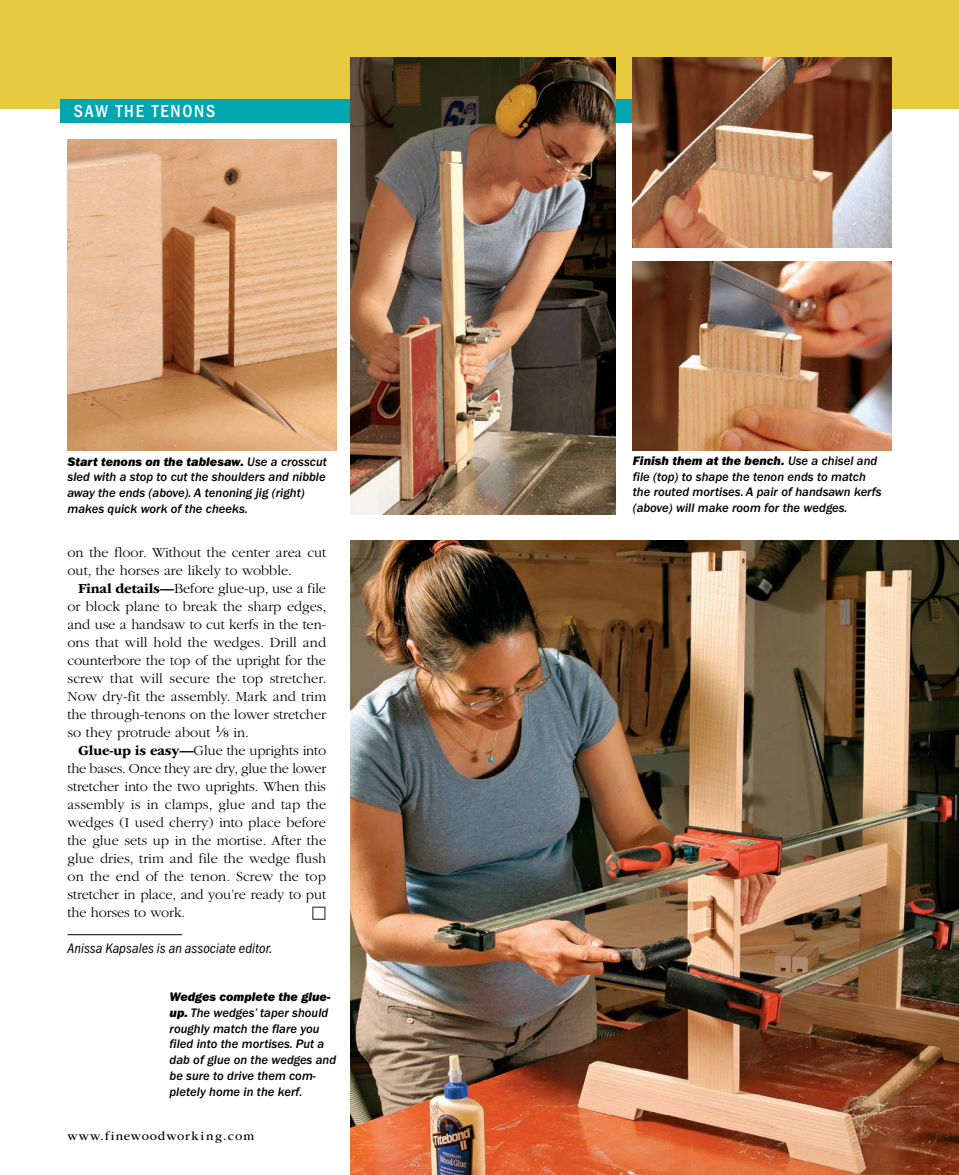
<style>
.page{position:relative;width:959px;height:1175px;background:#fff}
.page>*{position:absolute;margin:0;border:0;box-sizing:border-box;transform-origin:0 0}
.t1{font:500 condensed 18px "ITC Franklin Gothic Std";letter-spacing:.1em;color:#fff}
.t2{font:300 14.4px/18px "ITC Garamond Std";color:#000;text-align:justify}
.t3{font:14.4px "European Pi Std 3";color:#000}
.t4{font:italic condensed 14.25px "ITC Franklin Gothic Std";letter-spacing:.005em;color:#000}
.t5{font:12.75px/15.8px "ITC Franklin Gothic Std Med It";color:#000}
.t6{font:12.75px "ITC Franklin Gothic Std Hvy It";color:#000}
.t7{font:12.75px "ITC Garamond Std";letter-spacing:.09em;color:#000}
.s1{font-family:"ITC Franklin Gothic Std Med It"}
.s2{font-weight:700}
.s3{font-weight:400}
.s4{font-weight:400;font-size:10.05px}
.s5{font-family:"ITC Franklin Gothic Std Hvy It"}
</style>
<div class="page">
<img style="left:350px;top:540px;width:608px;height:634px">
<div style="left:0;top:0;width:958px;height:109px;background:#e8ca40"></div>
<hr style="left:68px;top:934px;width:114px;height:1px;background:#000">
<img style="left:68px;top:139px;width:268px;height:312px">
<div style="left:60px;top:99px;width:612px;height:24px;background:#00a6b0"></div>
<img style="left:350px;top:57px;width:265px;height:457px">
<img style="left:633px;top:57px;width:258px;height:191px">
<img style="left:633px;top:261px;width:258px;height:189px">
<p class="t1" style="left:74px;top:101px;width:143px">SAW THE TENONS</p>
<p class="t6" style="left:68px;top:454px;width:261px">Start tenons on the tablesaw. <span class="s1">Use a crosscut</span></p>
<p class="t5" style="left:68px;top:469px;width:260px">sled with a stop to cut the shoulders and nibble away the ends (above). A tenoning jig (right) makes quick work of the cheeks.</p>
<p class="t2" style="left:68px;top:543px;width:260px">on the floor. Without the center area cut out, the horses are likely to wobble.</p>
<p class="t2" style="left:68px;top:579px;width:260px;text-indent:10px"><span class="s2">Final details—</span>Before glue-up, use a file or block plane to break the sharp edges, and use a handsaw to cut kerfs in the ten&shy;ons that will hold the wedges. Drill and counterbore the top of the upright for the screw that will secure the top stretcher.<br>Now dry-fit the assembly. Mark and trim the through-tenons on the lower stretcher so they protrude about <sup>1</sup><span class="s3">⁄</span><span class="s4">8</span> in.</p>
<p class="t2" style="left:68px;top:741px;width:260px;text-indent:10px"><span class="s2">Glue-up is easy—</span>Glue the uprights into the bases. Once they are dry, glue the lower stretcher into the two uprights. When this assembly is in clamps, glue and tap the wedges (I used cherry) into place before the glue sets up in the mortise. After the glue dries, trim and file the wedge flush on the end of the tenon. Screw the top stretcher in place, and you’re ready to put the horses to work.</p>
<p class="t3" style="left:312px;top:902px;width:16px">•</p>
<p class="t4" style="left:68px;top:940px;width:206px">Anissa Kapsales is an associate editor.</p>
<p class="t6" style="left:170px;top:989px;width:162px">Wedges complete the glue-</p>
<p class="t5" style="left:170px;top:1004px;width:168px"><span class="s5">up.</span> The wedges’ taper should roughly match the flare you filed into the mortises. Put a dab of glue on the wedges and be sure to drive them com&shy;pletely home in the kerf.</p>
<p class="t7" style="left:68px;top:1128px;width:188px">www.finewoodworking.com</p>
<p class="t6" style="left:633px;top:453px;width:246px">Finish them at the bench. <span class="s1">Use a chisel and</span></p>
<p class="t5" style="left:633px;top:469px;width:250px">file (top) to shape the tenon ends to match the routed mortises. A pair of handsawn kerfs (above) will make room for the wedges.</p>
</div>
